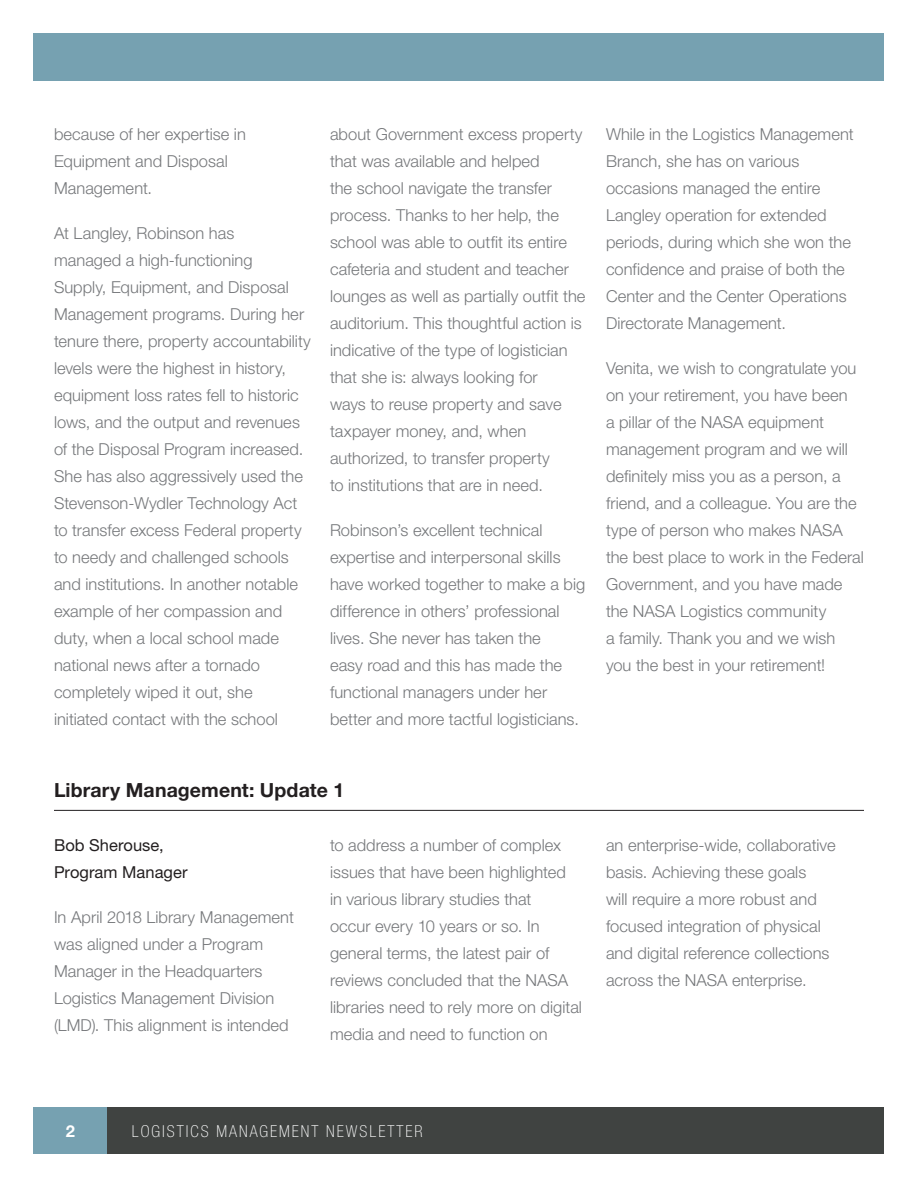
<style>
.page{position:relative;width:918px;height:1188px;background:#fff}
.page>*{position:absolute;margin:0;border:0;box-sizing:border-box;transform-origin:0 0}
.t1{font:700 19.5px "Helvetica Neue LT Std";letter-spacing:.005em;color:#231f20}
.BODY_TEXT{font:300 16.5px/27px "Helvetica Neue LT Std";color:#76787b}
.t2{font:100 condensed 16.5px "Helvetica Neue LT Std";letter-spacing:.12em;color:#fff}
.BYLINE{font:16.5px/27px "Helvetica Neue LT Std";color:#231f20}
.t3{font:700 16.5px "Helvetica Neue LT Std";color:#fff}
</style>
<div class="page">
<div style="left:34px;top:34px;width:850px;height:47px;background:#76a1b1"></div>
<div style="left:34px;top:1108px;width:850px;height:46px;background:#404341"></div>
<div style="left:34px;top:1108px;width:73px;height:46px;background:#76a1b1"></div>
<hr style="left:54px;top:810px;width:810px;height:1px;background:#231f20">
<p class="BODY_TEXT" style="left:54px;top:120px;width:193px">because of her expertise in<br>Equipment and Disposal<br>Management.</p>
<p class="BODY_TEXT" style="left:54px;top:219px;width:258px">At Langley, Robinson has<br>managed a high-functioning<br>Supply, Equipment, and Disposal<br>Management programs. During her tenure there, property accountability levels were the highest in history, equipment loss rates fell to historic lows, and the output and revenues of the Disposal Program increased.<br>She has also aggressively used the<br>Stevenson-Wydler Technology Act to transfer excess Federal property to needy and challenged schools and institutions. In another notable example of her compassion and duty, when a local school made national news after a tornado completely wiped it out, she<br>initiated contact with the school</p>
<p class="BODY_TEXT" style="left:330px;top:120px;width:257px">about Government excess property that was available and helped<br>the school navigate the transfer process. Thanks to her help, the school was able to outfit its entire cafeteria and student and teacher lounges as well as partially outfit the auditorium. This thoughtful action is indicative of the type of logistician that she is: always looking for<br>ways to reuse property and save taxpayer money, and, when authorized, to transfer property<br>to institutions that are in need.</p>
<p class="BODY_TEXT" style="left:330px;top:516px;width:257px">Robinson’s excellent technical expertise and interpersonal skills have worked together to make a big difference in others’ professional lives. She never has taken the<br>easy road and this has made the functional managers under her better and more tactful logisticians.</p>
<p class="BODY_TEXT" style="left:606px;top:120px;width:249px">While in the Logistics Management<br>Branch, she has on various occasions managed the entire<br>Langley operation for extended periods, during which she won the confidence and praise of both the<br>Center and the Center Operations<br>Directorate Management.</p>
<p class="BODY_TEXT" style="left:606px;top:354px;width:259px">Venita, we wish to congratulate you on your retirement, you have been<br>a pillar of the NASA equipment management program and we will definitely miss you as a person, a friend, and a colleague. You are the type of person who makes NASA the best place to work in the Federal<br>Government, and you have made the NASA Logistics community<br>a family. Thank you and we wish you the best in your retirement!</p>
<h1 class="t1" style="left:54px;top:777px;width:292px">Library Management: Update 1</h1>
<h2 class="BYLINE" style="left:54px;top:831px;width:135px">Bob Sherouse,<br>Program Manager</h2>
<p class="BODY_TEXT" style="left:54px;top:903px;width:241px">In April 2018 Library Management was aligned under a Program<br>Manager in the Headquarters<br>Logistics Management Division (LMD). This alignment is intended</p>
<p class="BODY_TEXT" style="left:330px;top:831px;width:254px">to address a number of complex issues that have been highlighted<br>in various library studies that<br>occur every 10 years or so. In general terms, the latest pair of reviews concluded that the NASA libraries need to rely more on digital media and need to function on</p>
<p class="BODY_TEXT" style="left:606px;top:831px;width:231px">an enterprise-wide, collaborative basis. Achieving these goals<br>will require a more robust and focused integration of physical and digital reference collections across the NASA enterprise.</p>
<p class="t3" style="left:66px;top:1121px;width:11px">2</p>
<p class="t2" style="left:132px;top:1122px;width:292px">LOGISTICS MANAGEMENT NEWSL ETTER</p>
</div>
